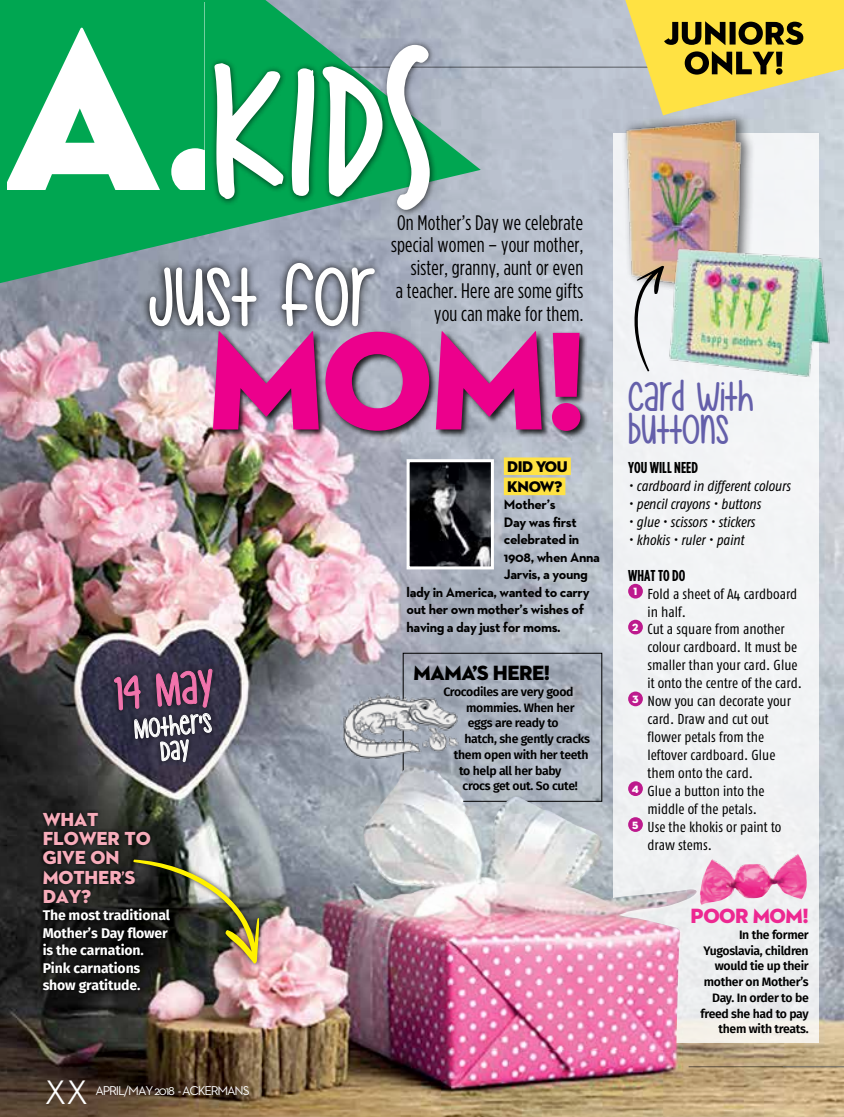
<style>
.page{position:relative;width:844px;height:1117px;background:#fff}
.page>*{position:absolute;margin:0;border:0;box-sizing:border-box;transform-origin:0 0}
.t1{font:141.92px "Neutraface 2 Display Titling";color:#ec008c}
.t2{font:83.83px "Mf Hey Pretty Girl";color:#fff}
.t3{font:46.55px "Mf Hey Pretty Girl";color:#f173ac}
.t4{font:41.82px/32.9px "Mf Hey Pretty Girl";color:#645faa}
.t5{font:500 34.48px "Neutraface 2 Display";color:#fff}
.t6{font:26.78px/24.5px "Mf Hey Pretty Girl";color:#fff;text-align:center}
.t7{font:21px/22.8px "Gotham Condensed";letter-spacing:.01em;color:#000;text-align:right}
.t8{font:21px "Neutraface 2 Display Titling";letter-spacing:-.025em;color:#000}
.t9{font:21px "Neutraface 2 Display Titling";letter-spacing:-.025em;color:#ed2891}
.t10{font:19.25px/19.2px "Neutraface 2 Display Titling";letter-spacing:-.005em;color:#f7acba}
.t11{font:700 15.75px "Gotham Condensed";color:#000}
.t12{font:15.75px/20.1px "Neutraface 2 Display Titling";letter-spacing:-.025em;color:#000}
.t13{font:14.35px "Fago Co";color:#000}
.t14{font:italic 14.35px "Fago Co";letter-spacing:-.005em;color:#000}
.t15{font:700 14px "Neutraface 2 Text";letter-spacing:-.025em;color:#000}
.t16{font:700 14px/17.5px "Fira Sans";letter-spacing:-.01em;color:#fff}
.t17{font:12.95px "Neutraface 2 Text";letter-spacing:-.09em;color:#fff}
.t18{font:600 12.25px/15.8px "Fira Sans";letter-spacing:-.025em;color:#000;text-align:right}
.s1{font-family:"Fira Sans";font-weight:600;font-size:14px}
</style>
<div class="page">
<img style="left:0;top:0;width:843px;height:1116px">
<div style="left:613px;top:133px;width:206px;height:909px;background:#f1f3f5"></div>
<hr style="left:59px;top:66px;width:784px;height:2px;background:#000">
<svg style="left:0;top:0;width:480px;height:283px;background:#62ab91"></svg>
<div style="left:209px;top:39px;width:228px;height:178px;background:#000;opacity:.65"></div>
<svg style="left:322px;top:45px;width:107px;height:165px"></svg>
<svg style="left:292px;top:68px;width:22px;height:128px"></svg>
<svg style="left:214px;top:63px;width:69px;height:136px"></svg>
<svg style="left:6px;top:0;width:198px;height:190px"></svg>
<svg style="left:625px;top:0;width:218px;height:115px;background:#d1c05d"></svg>
<hr style="left:688px;top:1065px;width:155px;height:2px;background:#000">
<svg style="left:141px;top:255px;width:241px;height:79px;background:#777d89"></svg>
<div style="left:211px;top:329px;width:378px;height:110px;background:#000;opacity:.85"></div>
<div style="left:628px;top:583px;width:14px;height:15px;background:#bd1a8d;border-radius:50%"></div>
<div style="left:628px;top:619px;width:14px;height:15px;background:#bd1a8d;border-radius:50%"></div>
<div style="left:628px;top:691px;width:14px;height:15px;background:#bd1a8d;border-radius:50%"></div>
<div style="left:620px;top:110px;width:135px;height:191px;background:#000;opacity:.6"></div>
<img style="left:623px;top:112px;width:131px;height:186px">
<img style="left:410px;top:463px;width:80px;height:102px">
<div style="left:406px;top:459px;width:88px;height:110px;border:3px solid #fff"></div>
<div style="left:108px;top:663px;width:110px;height:53px;background:#000;opacity:.7"></div>
<div style="left:503px;top:457px;width:67px;height:18px;background:#ffe243"></div>
<div style="left:503px;top:477px;width:62px;height:18px;background:#ffe243"></div>
<div style="left:128px;top:708px;width:89px;height:58px;background:#000;opacity:.7"></div>
<svg style="left:113px;top:657px;width:100px;height:112px;background:#4c4355"></svg>
<div style="left:402px;top:652px;width:200px;height:149px;border:1px solid #000"></div>
<img style="left:700px;top:854px;width:106px;height:50px">
<svg style="left:633px;top:265px;width:5px;height:82px"></svg>
<img style="left:638px;top:243px;width:205px;height:144px">
<img style="left:317px;top:663px;width:177px;height:104px">
<svg style="left:39px;top:808px;width:135px;height:188px;background:#1a1b19"></svg>
<div style="left:128px;top:853px;width:137px;height:116px;background:#000;opacity:.75"></div>
<svg style="left:133px;top:859px;width:126px;height:105px;background:#56553e"></svg>
<img style="left:346px;top:766px;width:354px;height:283px">
<h3 class="t7" style="left:391px;top:210px;width:194px">On Mother’s Day we celebrate special women – your mother, sister, granny, aunt or even<br>a teacher. Here are some gifts</h3>
<h2 class="t2" style="left:149px;top:247px;width:227px">JUST FOR</h2>
<h3 class="t7" style="left:434px;top:301px;width:151px">you can make for them.</h3>
<h1 class="t1" style="left:207px;top:292px;width:382px">MOM!</h1>
<h3 class="t3" style="left:113px;top:666px;width:100px;rotate:-5deg">14 MAY</h3>
<h3 class="t6" style="left:133px;top:717px;width:79px;rotate:-5deg">MOTHER'S<br>DAY</h3>
<h3 class="t10" style="left:43px;top:809px;width:110px">WHAT<br>FLOWER TO<br>GIVE ON<br>MOTHER<span class="s1">ʼ</span>S<br>DAY?</h3>
<p class="t16" style="left:43px;top:905px;width:129px">The most traditional<br>Motherʼs Day flower is the carnation.<br>Pink carnations show gratitude.</p>
<h3 class="t5" style="left:45px;top:1072px;width:44px">XX</h3>
<p class="t17" style="left:95px;top:1082px;width:156px">APRIL/MAY 2018 - ACKERMANS</p>
<p class="t12" style="left:507px;top:456px;width:62px">DID YOU<br>KNOW?</p>
<p class="t15" style="left:503px;top:495px;width:53px">Mother’s</p>
<p class="t15" style="left:503px;top:513px;width:74px">Day was first</p>
<p class="t15" style="left:503px;top:530px;width:77px">celebrated in</p>
<p class="t15" style="left:503px;top:548px;width:98px">1908, when Anna</p>
<p class="t15" style="left:503px;top:565px;width:86px">Jarvis, a young</p>
<p class="t15" style="left:406px;top:583px;width:184px">lady in America, wanted to carry</p>
<p class="t15" style="left:406px;top:600px;width:179px">out her own mother’s wishes of</p>
<p class="t15" style="left:406px;top:618px;width:156px">having a day just for moms.</p>
<h3 class="t8" style="left:413px;top:659px;width:138px">MAMA’S HERE!</h3>
<p class="t18" style="left:443px;top:682px;width:132px">Crocodiles are very good</p>
<p class="t18" style="left:466px;top:698px;width:110px">mommies. When her</p>
<p class="t18" style="left:467px;top:714px;width:92px">eggs are ready to</p>
<p class="t18" style="left:464px;top:730px;width:127px">hatch, she gently cracks</p>
<p class="t18" style="left:453px;top:745px;width:136px">them open with her teeth</p>
<p class="t18" style="left:459px;top:761px;width:104px">to help all her baby</p>
<p class="t18" style="left:462px;top:777px;width:117px">crocs get out. So cute!</p>
<h3 class="t4" style="left:628px;top:380px;width:126px">CARD WITH<br>BUTTONS</h3>
<p class="t11" style="left:628px;top:458px;width:71px">YOU WILL NEED</p>
<p class="t14" style="left:628px;top:477px;width:164px">• cardboard in different colours</p>
<p class="t14" style="left:628px;top:495px;width:134px">• pencil crayons • buttons</p>
<p class="t14" style="left:628px;top:513px;width:128px">• glue • scissors • stickers</p>
<p class="t14" style="left:628px;top:531px;width:117px">• khokis • ruler • paint</p>
<p class="t11" style="left:628px;top:565px;width:59px">WHAT TO DO</p>
<p class="t13" style="left:633px;top:585px;width:165px"><sup>1</sup> Fold a sheet of A4 cardboard</p>
<p class="t13" style="left:647px;top:603px;width:40px">in half.</p>
<p class="t13" style="left:632px;top:621px;width:154px"><sup>2</sup> Cut a square from another</p>
<p class="t13" style="left:647px;top:639px;width:151px">colour cardboard. It must be</p>
<p class="t13" style="left:647px;top:657px;width:152px">smaller than your card. Glue</p>
<p class="t13" style="left:647px;top:675px;width:156px">it onto the centre of the card.</p>
<p class="t13" style="left:632px;top:693px;width:160px"><sup>3</sup> Now you can decorate your</p>
<p class="t13" style="left:647px;top:711px;width:123px">card. Draw and cut out</p>
<p class="t13" style="left:647px;top:728px;width:118px">flower petals from the</p>
<p class="t13" style="left:647px;top:746px;width:129px">leftover cardboard. Glue</p>
<p class="t13" style="left:647px;top:764px;width:107px">them onto the card.</p>
<p class="t13" style="left:631px;top:782px;width:134px"><sup>4</sup> Glue a button into the</p>
<p class="t13" style="left:647px;top:800px;width:111px">middle of the petals.</p>
<p class="t13" style="left:632px;top:818px;width:151px"><sup>5</sup> Use the khokis or paint to</p>
<p class="t13" style="left:647px;top:836px;width:66px">draw stems.</p>
<h3 class="t9" style="left:690px;top:902px;width:120px">POOR MOM!</h3>
<p class="t18" style="left:700px;top:925px;width:110px">In the former<br>Yugoslavia, children would tie up their mother on Mother’s<br>Day. In order to be freed she had to pay them with treats.</p>
</div>
